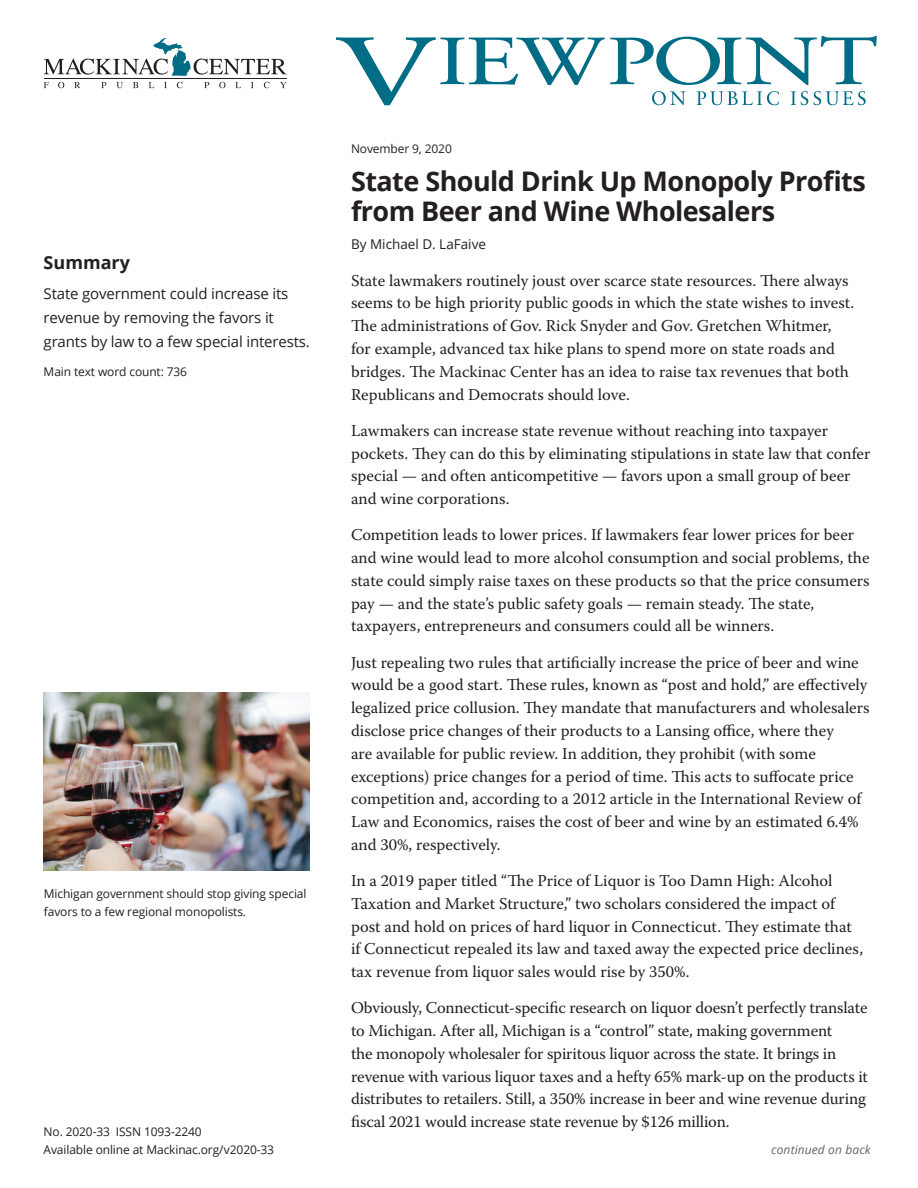
<style>
.page{position:relative;width:918px;height:1188px;background:#fff}
.page>*{position:absolute;margin:0;border:0;box-sizing:border-box;transform-origin:0 0}
._2018_Headline{font:700 27px/30.3px "Open Sans";letter-spacing:-.02em;color:#231f20}
._2018_Summary_Head{font:700 18px "Open Sans";color:#231f20}
._2018_body{font:16.5px/22.8px "Warnock Pro";color:#231f20}
._2018_Summary{font:15px/24px "Open Sans";letter-spacing:-.01em;color:#231f20}
._2018_Author{font:13.5px "Open Sans";color:#231f20}
._2018_Date_ISBN{font:12px/18px "Open Sans";letter-spacing:-.01em;color:#231f20}
._2018_Continued{font:italic 12px "Open Sans";letter-spacing:.01em;color:#636366}
</style>
<div class="page">
<svg style="left:336px;top:36px;width:541px;height:69px"></svg>
<svg style="left:44px;top:82px;width:5px;height:6px"></svg>
<svg style="left:58px;top:82px;width:6px;height:6px"></svg>
<svg style="left:74px;top:82px;width:6px;height:6px"></svg>
<svg style="left:101px;top:82px;width:5px;height:6px"></svg>
<svg style="left:116px;top:82px;width:7px;height:6px"></svg>
<svg style="left:133px;top:82px;width:5px;height:6px"></svg>
<svg style="left:149px;top:82px;width:5px;height:6px"></svg>
<svg style="left:177px;top:82px;width:6px;height:6px"></svg>
<svg style="left:204px;top:82px;width:5px;height:6px"></svg>
<svg style="left:219px;top:82px;width:7px;height:6px"></svg>
<svg style="left:235px;top:82px;width:6px;height:6px"></svg>
<svg style="left:251px;top:82px;width:3px;height:6px"></svg>
<svg style="left:264px;top:82px;width:6px;height:6px"></svg>
<svg style="left:280px;top:82px;width:7px;height:6px"></svg>
<hr style="left:44px;top:78px;width:243px;height:1px;background:#231f20">
<svg style="left:44px;top:38px;width:243px;height:38px"></svg>
<img style="left:44px;top:692px;width:266px;height:179px">
<p class="_2018_Summary_Head" style="left:44px;top:249px;width:88px">Summary</p>
<p class="_2018_Summary" style="left:44px;top:282px;width:268px">State government could increase its revenue by removing the favors it grants by law to a few special interests.</p>
<p class="_2018_Date_ISBN" style="left:44px;top:363px;width:145px">Main text word count: 736</p>
<p class="_2018_Date_ISBN" style="left:44px;top:884px;width:264px">Michigan government should stop giving special favors to a few regional monopolists.</p>
<p class="_2018_Date_ISBN" style="left:44px;top:1122px;width:160px">No. 2020-33 ISSN 1093-2240</p>
<p class="_2018_Date_ISBN" style="left:44px;top:1140px;width:232px">Available online at Mackinac.org/v2020-33</p>
<p class="_2018_Date_ISBN" style="left:351px;top:140px;width:102px">November 9, 2020</p>
<p class="_2018_Headline" style="left:351px;top:166px;width:516px">State Should Drink Up Monopoly Profits from Beer and Wine Wholesalers</p>
<p class="_2018_Author" style="left:351px;top:235px;width:137px">By Michael D. LaFaive</p>
<p class="_2018_body" style="left:351px;top:269px;width:505px">State lawmakers routinely joust over scarce state resources. There always seems to be high priority public goods in which the state wishes to invest.<br>The administrations of Gov. Rick Snyder and Gov. Gretchen Whitmer, for example, advanced tax hike plans to spend more on state roads and bridges. The Mackinac Center has an idea to raise tax revenues that both Republicans and Democrats should love.</p>
<p class="_2018_body" style="left:351px;top:419px;width:521px">Lawmakers can increase state revenue without reaching into taxpayer pockets. They can do this by eliminating stipulations in state law that confer special — and often anticompetitive — favors upon a small group of beer and wine corporations.</p>
<p class="_2018_body" style="left:351px;top:523px;width:520px">Competition leads to lower prices. If lawmakers fear lower prices for beer and wine would lead to more alcohol consumption and social problems, the state could simply raise taxes on these products so that the price consumers pay — and the state’s public safety goals — remain steady. The state, taxpayers, entrepreneurs and consumers could all be winners.</p>
<p class="_2018_body" style="left:351px;top:651px;width:520px">Just repealing two rules that artificially increase the price of beer and wine would be a good start. These rules, known as “post and hold,” are effectively legalized price collusion. They mandate that manufacturers and wholesalers disclose price changes of their products to a Lansing office, where they<br>are available for public review. In addition, they prohibit (with some exceptions) price changes for a period of time. This acts to suffocate price competition and, according to a 2012 article in the International Review of Law and Economics, raises the cost of beer and wine by an estimated 6.4% and 30%, respectively.</p>
<p class="_2018_body" style="left:351px;top:869px;width:514px">In a 2019 paper titled “The Price of Liquor is Too Damn High: Alcohol Taxation and Market Structure,” two scholars considered the impact of post and hold on prices of hard liquor in Connecticut. They estimate that if Connecticut repealed its law and taxed away the expected price declines, tax revenue from liquor sales would rise by 350%.</p>
<p class="_2018_body" style="left:351px;top:996px;width:519px">Obviously, Connecticut-specific research on liquor doesn’t perfectly translate to Michigan. After all, Michigan is a “control” state, making government<br>the monopoly wholesaler for spiritous liquor across the state. It brings in revenue with various liquor taxes and a hefty 65% mark-up on the products it distributes to retailers. Still, a 350% increase in beer and wine revenue during fiscal 2021 would increase state revenue by $126 million.</p>
<p class="_2018_Continued" style="left:771px;top:1141px;width:101px">continued on back</p>
</div>
